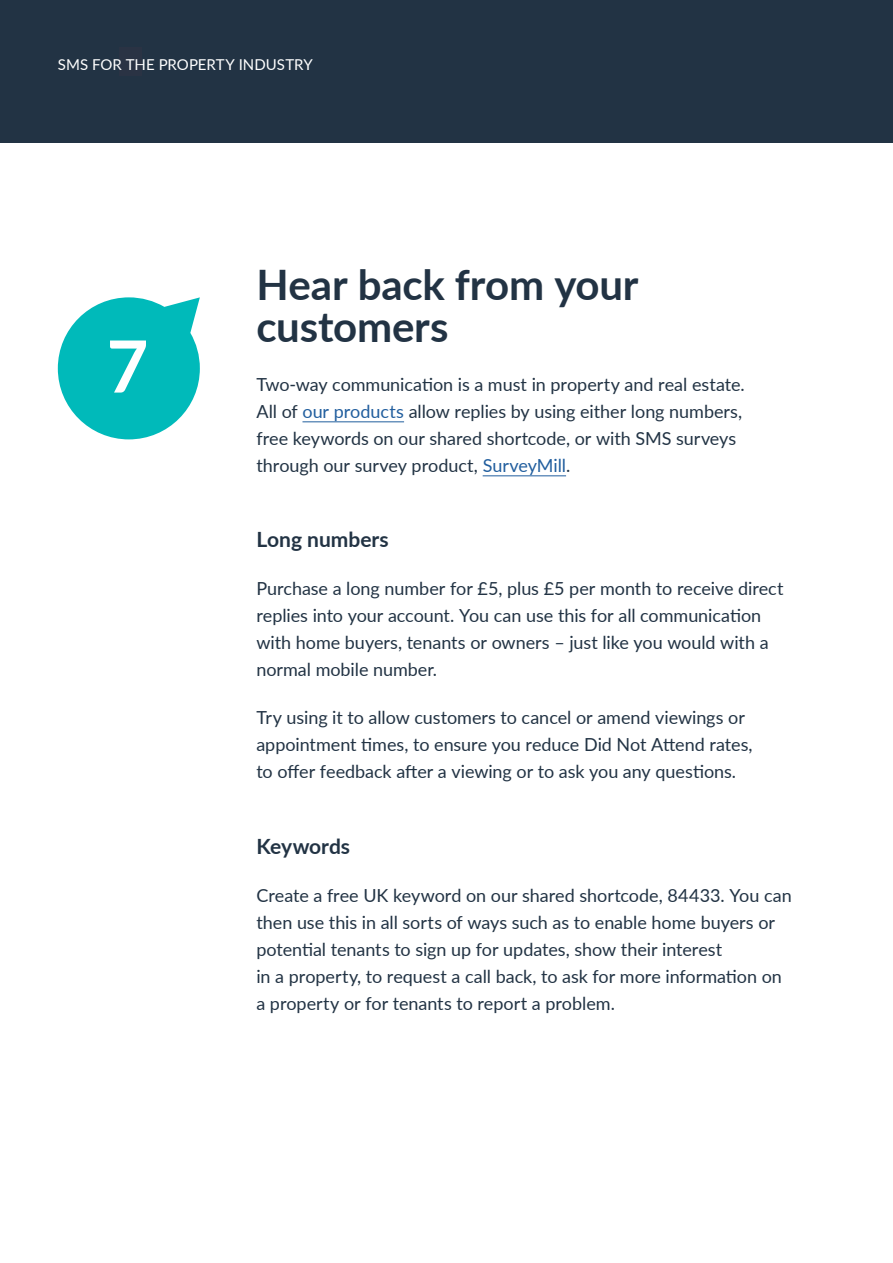
<style>
.page{position:relative;width:893px;height:1263px;background:#fff}
.page>*{position:absolute;margin:0;border:0;box-sizing:border-box;transform-origin:0 0}
.t1{font:700 72px "Lato";color:#fff}
.t2{font:700 42px/42px "Lato";letter-spacing:-.005em;color:#234}
.t3{font:700 21px "Lato";color:#234}
.t4{font:18px/27px "Lato";letter-spacing:-.005em;color:#234}
.t5{font:15px "Lato";letter-spacing:.005em;color:#fff}
.s1{color:#215e9e}
</style>
<div class="page">
<hr style="left:302px;top:421px;width:102px;height:1px;background:#215e9e">
<hr style="left:483px;top:475px;width:83px;height:1px;background:#215e9e">
<div style="left:0;top:0;width:893px;height:143px;background:#234"></div>
<div style="left:119px;top:47px;width:22px;height:29px;background:#2a3344"></div>
<svg style="left:58px;top:297px;width:142px;height:142px"></svg>
<p class="t5" style="left:58px;top:54px;width:256px">SMS FOR THE PROPERTY INDUSTRY</p>
<h1 class="t1" style="left:107px;top:313px;width:43px">7</h1>
<h2 class="t2" style="left:256px;top:262px;width:384px">Hear back from your customers</h2>
<p class="t4" style="left:256px;top:370px;width:490px">Two-way communication is a must in property and real estate.<br>All of <span class="s1">our products</span> allow replies by using either long numbers, free keywords on our shared shortcode, or with SMS surveys through our survey product, <span class="s1">SurveyMill</span>.</p>
<p class="t3" style="left:256px;top:524px;width:134px">Long numbers</p>
<p class="t4" style="left:256px;top:574px;width:529px">Purchase a long number for £5, plus £5 per month to receive direct replies into your account. You can use this for all communication with home buyers, tenants or owners – just like you would with a normal mobile number.</p>
<p class="t4" style="left:256px;top:704px;width:498px">Try using it to allow customers to cancel or amend viewings or appointment times, to ensure you reduce Did Not Attend rates, to offer feedback after a viewing or to ask you any questions.</p>
<p class="t3" style="left:256px;top:831px;width:95px">Keywords</p>
<p class="t4" style="left:256px;top:881px;width:537px">Create a free UK keyword on our shared shortcode, 84433. You can then use this in all sorts of ways such as to enable home buyers or potential tenants to sign up for updates, show their interest<br>in a property, to request a call back, to ask for more information on a property or for tenants to report a problem.</p>
</div>
